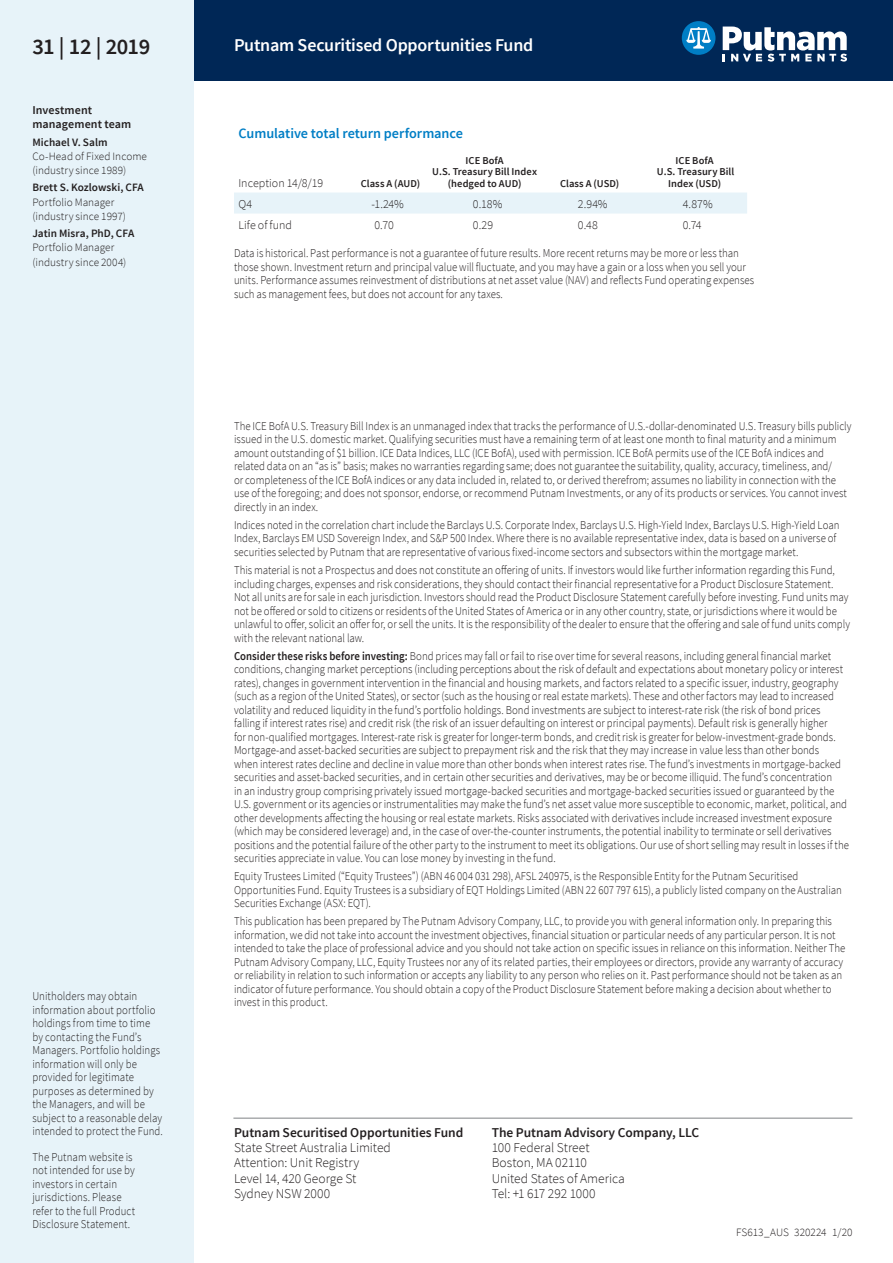
<style>
.page{position:relative;width:893px;height:1263px;background:#fff}
.page>*{position:absolute;margin:0;border:0;box-sizing:border-box;transform-origin:0 0}
.t1{font:600 22.5px "Source Sans Pro";letter-spacing:-.02em;color:#231f20}
.t2{font:600 18px "Source Sans Pro";letter-spacing:-.015em;color:#fff}
.t3{font:600 14.25px "Source Sans Pro";letter-spacing:-.005em;color:#007ec5}
.t4{font:300 13.5px/15.3px "Source Sans Pro";letter-spacing:-.005em;color:#231f20}
.t5{font:600 13.5px "Source Sans Pro";letter-spacing:-.005em;color:#231f20}
.t6{font:300 12px/13.5px "Source Sans Pro";color:#231f20;scale:.9 1}
.t7{font:300 12px "Source Sans Pro";color:#231f20}
.t8{font:600 12px/14.2px "Source Sans Pro";letter-spacing:.005em;color:#231f20}
.t9{font:300 11.25px/14.2px "Source Sans Pro";color:#231f20}
.t10{font:600 11.25px "Source Sans Pro";letter-spacing:.005em;color:#231f20}
.t11{font:600 10.5px/11.2px "Source Sans Pro";letter-spacing:.005em;color:#231f20;text-align:center}
.s1{font-weight:600}
</style>
<div class="page">
<div style="left:194px;top:0;width:699px;height:81px;background:#002756"></div>
<div style="left:0;top:0;width:193px;height:1263px;background:#e7f3f9"></div>
<svg style="left:682px;top:21px;width:33px;height:34px"></svg>
<svg style="left:723px;top:27px;width:124px;height:35px"></svg>
<div style="left:234px;top:193px;width:513px;height:21px;background:#e7f3f9"></div>
<hr style="left:233px;top:1118px;width:619px;height:1px;background:#808285">
<h1 class="t1" style="left:32px;top:33px;width:119px">31 | 12 | 2019</h1>
<h2 class="t2" style="left:234px;top:34px;width:301px">Putnam Securitised Opportunities Fund</h2>
<p class="t8" style="left:32px;top:103px;width:100px">Investment management team</p>
<p class="t10" style="left:32px;top:135px;width:77px">Michael V. Salm</p>
<p class="t9" style="left:32px;top:149px;width:116px">Co-Head of Fixed Income (industry since 1989)</p>
<p class="t10" style="left:32px;top:180px;width:113px">Brett S. Kozlowski, CFA</p>
<p class="t9" style="left:32px;top:195px;width:95px">Portfolio Manager (industry since 1997)</p>
<p class="t10" style="left:32px;top:226px;width:103px">Jatin Misra, PhD, CFA</p>
<p class="t9" style="left:32px;top:240px;width:95px">Portfolio Manager (industry since 2004)</p>
<p class="t6" style="left:32px;top:990px;width:147px">Unitholders may obtain information about portfolio holdings from time to time by contacting the Fund’s<br>Managers. Portfolio holdings information will only be provided for legitimate purposes as determined by the Managers, and will be subject to a reasonable delay intended to protect the Fund.</p>
<p class="t6" style="left:32px;top:1150px;width:116px">The Putnam website is not intended for use by investors in certain jurisdictions. Please refer to the full Product<br>Disclosure Statement.</p>
<p class="t3" style="left:239px;top:124px;width:226px">Cumulative total return performance</p>
<p class="t7" style="left:239px;top:175px;width:86px">Inception 14/8/19</p>
<p class="t11" style="left:361px;top:178px;width:61px">Class A (AUD)</p>
<p class="t11" style="left:432px;top:155px;width:106px">ICE BofA<br>U.S. Treasury Bill Index (hedged to AUD)</p>
<p class="t11" style="left:560px;top:178px;width:61px">Class A (USD)</p>
<p class="t11" style="left:657px;top:155px;width:79px">ICE BofA<br>U.S. Treasury Bill<br>Index (USD)</p>
<p class="t7" style="left:239px;top:196px;width:15px">Q4</p>
<p class="t7" style="left:372px;top:196px;width:34px">-1.24%</p>
<p class="t7" style="left:473px;top:196px;width:31px">0.18%</p>
<p class="t7" style="left:578px;top:196px;width:31px">2.94%</p>
<p class="t7" style="left:683px;top:196px;width:31px">4.87%</p>
<p class="t7" style="left:239px;top:217px;width:55px">Life of fund</p>
<p class="t7" style="left:375px;top:217px;width:21px">0.70</p>
<p class="t7" style="left:473px;top:217px;width:22px">0.29</p>
<p class="t7" style="left:578px;top:217px;width:22px">0.48</p>
<p class="t7" style="left:683px;top:217px;width:20px">0.74</p>
<p class="t6" style="left:234px;top:246px;width:580px">Data is historical. Past performance is not a guarantee of future results. More recent returns may be more or less than those shown. Investment return and principal value will fluctuate, and you may have a gain or a loss when you sell your units. Performance assumes reinvestment of distributions at net asset value (NAV) and reflects Fund operating expenses such as management fees, but does not account for any taxes.</p>
<p class="t6" style="left:234px;top:419px;width:688px">The ICE BofA U.S. Treasury Bill Index is an unmanaged index that tracks the performance of U.S.-dollar-denominated U.S. Treasury bills publicly issued in the U.S. domestic market. Qualifying securities must have a remaining term of at least one month to final maturity and a minimum amount outstanding of $1 billion. ICE Data Indices, LLC (ICE BofA), used with permission. ICE BofA permits use of the ICE BofA indices and related data on an “as is” basis; makes no warranties regarding same; does not guarantee the suitability, quality, accuracy, timeliness, and/<br>or completeness of the ICE BofA indices or any data included in, related to, or derived therefrom; assumes no liability in connection with the use of the foregoing; and does not sponsor, endorse, or recommend Putnam Investments, or any of its products or services. You cannot invest directly in an index.</p>
<p class="t6" style="left:234px;top:518px;width:674px">Indices noted in the correlation chart include the Barclays U.S. Corporate Index, Barclays U.S. High-Yield Index, Barclays U.S. High-Yield Loan<br>Index, Barclays EM USD Sovereign Index, and S&amp;P 500 Index. Where there is no available representative index, data is based on a universe of securities selected by Putnam that are representative of various fixed-income sectors and subsectors within the mortgage market.</p>
<p class="t6" style="left:234px;top:563px;width:686px">This material is not a Prospectus and does not constitute an offering of units. If investors would like further information regarding this Fund, including charges, expenses and risk considerations, they should contact their financial representative for a Product Disclosure Statement.<br>Not all units are for sale in each jurisdiction. Investors should read the Product Disclosure Statement carefully before investing. Fund units may not be offered or sold to citizens or residents of the United States of America or in any other country, state, or jurisdictions where it would be unlawful to offer, solicit an offer for, or sell the units. It is the responsibility of the dealer to ensure that the offering and sale of fund units comply with the relevant national law.</p>
<p class="t6" style="left:234px;top:649px;width:685px"><span class="s1">Consider these risks before investing:</span> Bond prices may fall or fail to rise over time for several reasons, including general financial market conditions, changing market perceptions (including perceptions about the risk of default and expectations about monetary policy or interest rates), changes in government intervention in the financial and housing markets, and factors related to a specific issuer, industry, geography (such as a region of the United States), or sector (such as the housing or real estate markets). These and other factors may lead to increased volatility and reduced liquidity in the fund’s portfolio holdings. Bond investments are subject to interest-rate risk (the risk of bond prices falling if interest rates rise) and credit risk (the risk of an issuer defaulting on interest or principal payments). Default risk is generally higher<br>for non-qualified mortgages. Interest-rate risk is greater for longer-term bonds, and credit risk is greater for below-investment-grade bonds.<br>Mortgage-and asset-backed securities are subject to prepayment risk and the risk that they may increase in value less than other bonds<br>when interest rates decline and decline in value more than other bonds when interest rates rise. The fund’s investments in mortgage-backed securities and asset-backed securities, and in certain other securities and derivatives, may be or become illiquid. The fund’s concentration<br>in an industry group comprising privately issued mortgage-backed securities and mortgage-backed securities issued or guaranteed by the U.S. government or its agencies or instrumentalities may make the fund’s net asset value more susceptible to economic, market, political, and other developments affecting the housing or real estate markets. Risks associated with derivatives include increased investment exposure (which may be considered leverage) and, in the case of over-the-counter instruments, the potential inability to terminate or sell derivatives positions and the potential failure of the other party to the instrument to meet its obligations. Our use of short selling may result in losses if the securities appreciate in value. You can lose money by investing in the fund.</p>
<p class="t6" style="left:234px;top:869px;width:677px">Equity Trustees Limited (“Equity Trustees”) (ABN 46 004 031 298), AFSL 240975, is the Responsible Entity for the Putnam Securitised<br>Opportunities Fund. Equity Trustees is a subsidiary of EQT Holdings Limited (ABN 22 607 797 615), a publicly listed company on the Australian<br>Securities Exchange (ASX: EQT).</p>
<p class="t6" style="left:234px;top:914px;width:681px">This publication has been prepared by The Putnam Advisory Company, LLC, to provide you with general information only. In preparing this information, we did not take into account the investment objectives, financial situation or particular needs of any particular person. It is not intended to take the place of professional advice and you should not take action on specific issues in reliance on this information. Neither The Putnam Advisory Company, LLC, Equity Trustees nor any of its related parties, their employees or directors, provide any warranty of accuracy or reliability in relation to such information or accepts any liability to any person who relies on it. Past performance should not be taken as an indicator of future performance. You should obtain a copy of the Product Disclosure Statement before making a decision about whether to invest in this product.</p>
<p class="t5" style="left:234px;top:1124px;width:231px">Putnam Securitised Opportunities Fund</p>
<p class="t4" style="left:234px;top:1140px;width:158px">State Street Australia Limited<br>Attention: Unit Registry<br>Level 14, 420 George St<br>Sydney NSW 2000</p>
<p class="t5" style="left:492px;top:1124px;width:209px">The Putnam Advisory Company, LLC</p>
<p class="t4" style="left:492px;top:1140px;width:135px">100 Federal Street<br>Boston, MA 02110<br>United States of America<br>Tel: +1 617 292 1000</p>
<p class="t9" style="left:736px;top:1225px;width:118px">FS613_AUS 320224 1/20</p>
</div>
